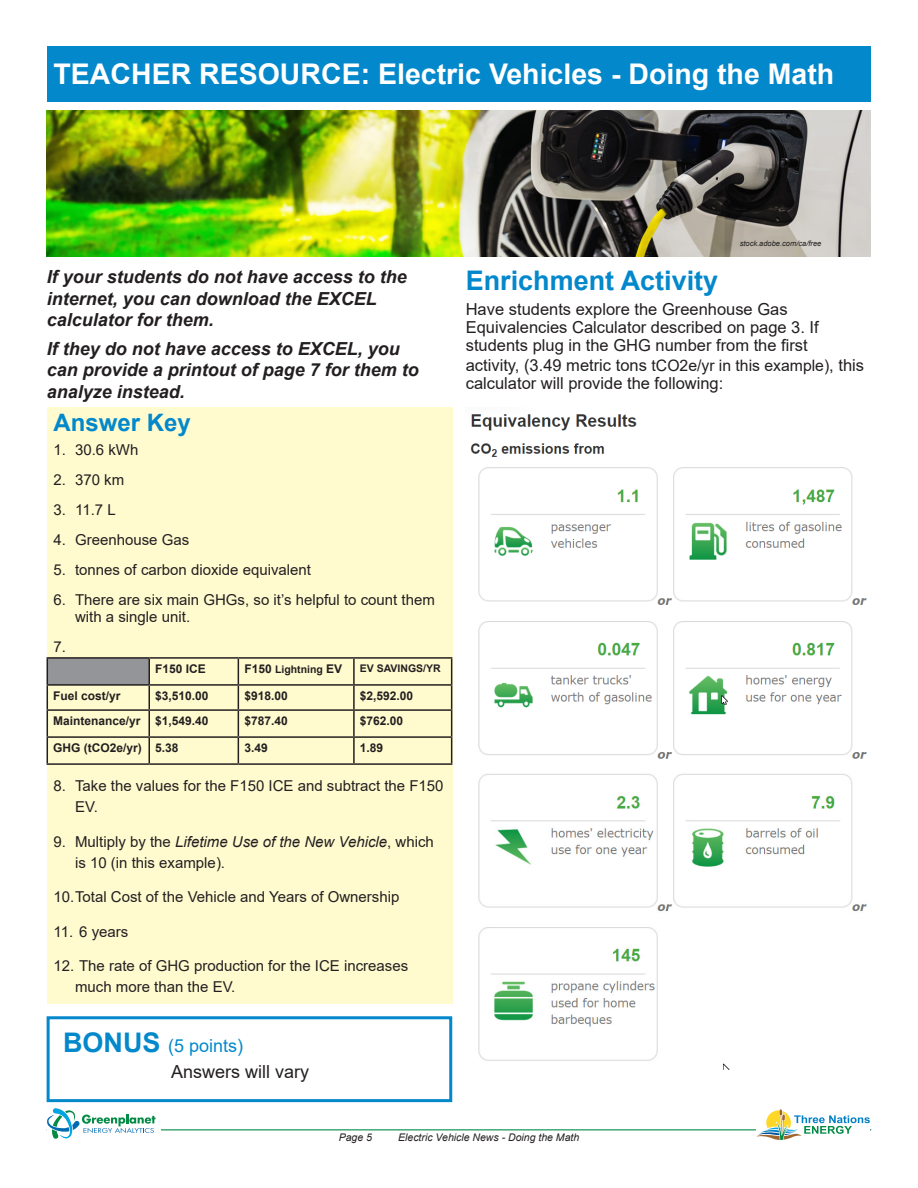
<style>
.page{position:relative;width:918px;height:1188px;background:#fff}
.page>*{position:absolute;margin:0;border:0;box-sizing:border-box;transform-origin:0 0}
.Header_1{font:700 28.5px "Arial";color:#fff}
.Header_1-2{font:700 27px "Arial";color:#0388cb}
.Header_1-3{font:700 24px "Arial";color:#0388cb}
.Header_3{font:italic 700 18px/21.6px "Arial";color:#231f20}
.Body{font:18px "Arial";color:#231f20}
.Header_1-4{font:18px "Arial";color:#0388cb}
.Body-2{font:16.5px/18px "Arial";color:#231f20}
.t1{font:15px/21px "Arial";color:#231f20}
.Chart_Body{font:700 12px "Arial";color:#231f20}
.t2{font:italic 10.5px "Arial";color:#231f20}
.Chart_Body-2{font:700 10.5px "Arial";color:#231f20}
.Credit_GEA_C{font:italic 7.5px "Arial";color:#231f20}
.s1{font-size:12px}
.s2{font-style:italic}
.s3{font-weight:700;font-size:27px}
.s4{font-size:15.75px}
</style>
<div class="page">
<hr style="left:47px;top:1129px;width:824px;height:1px;background:#038b46">
<div style="left:47px;top:1107px;width:114px;height:34px;background:#fff"></div>
<svg style="left:47px;top:1108px;width:109px;height:31px"></svg>
<div style="left:756px;top:1107px;width:114px;height:34px;background:#fff"></div>
<svg style="left:757px;top:1109px;width:113px;height:31px"></svg>
<div style="left:47px;top:46px;width:823px;height:55px;background:#0388cb"></div>
<div style="left:47px;top:407px;width:405px;height:597px;background:#fffbcf"></div>
<div style="left:47px;top:658px;width:102px;height:27px;background:#939598"></div>
<hr style="left:47px;top:657px;width:102px;height:2px;background:#231f20">
<hr style="left:149px;top:657px;width:89px;height:2px;background:#231f20">
<hr style="left:148px;top:659px;width:2px;height:25px;background:#231f20">
<hr style="left:238px;top:657px;width:116px;height:2px;background:#231f20">
<hr style="left:354px;top:657px;width:98px;height:2px;background:#231f20">
<hr style="left:353px;top:659px;width:2px;height:25px;background:#231f20">
<hr style="left:47px;top:684px;width:102px;height:2px;background:#231f20">
<hr style="left:149px;top:684px;width:89px;height:2px;background:#231f20">
<hr style="left:148px;top:686px;width:2px;height:23px;background:#231f20">
<hr style="left:238px;top:684px;width:116px;height:2px;background:#231f20">
<hr style="left:354px;top:684px;width:98px;height:2px;background:#231f20">
<hr style="left:353px;top:686px;width:2px;height:23px;background:#231f20">
<hr style="left:47px;top:709px;width:102px;height:2px;background:#231f20">
<hr style="left:149px;top:709px;width:89px;height:2px;background:#231f20">
<hr style="left:148px;top:711px;width:2px;height:25px;background:#231f20">
<hr style="left:238px;top:709px;width:116px;height:2px;background:#231f20">
<hr style="left:354px;top:709px;width:98px;height:2px;background:#231f20">
<hr style="left:353px;top:711px;width:2px;height:25px;background:#231f20">
<hr style="left:47px;top:736px;width:102px;height:2px;background:#231f20">
<svg style="left:47px;top:659px;width:1px;height:104px"></svg>
<hr style="left:149px;top:736px;width:89px;height:2px;background:#231f20">
<hr style="left:148px;top:738px;width:2px;height:25px;background:#231f20">
<hr style="left:238px;top:736px;width:116px;height:2px;background:#231f20">
<svg style="left:238px;top:659px;width:1px;height:104px"></svg>
<hr style="left:354px;top:736px;width:98px;height:2px;background:#231f20">
<hr style="left:353px;top:738px;width:2px;height:25px;background:#231f20">
<svg style="left:451px;top:659px;width:1px;height:104px"></svg>
<hr style="left:47px;top:763px;width:102px;height:2px;background:#231f20">
<hr style="left:149px;top:763px;width:89px;height:2px;background:#231f20">
<hr style="left:238px;top:763px;width:116px;height:2px;background:#231f20">
<hr style="left:354px;top:763px;width:98px;height:2px;background:#231f20">
<div style="left:47px;top:1016px;width:405px;height:86px;border:3px solid #0388cb"></div>
<img style="left:47px;top:111px;width:823px;height:145px">
<img style="left:470px;top:414px;width:397px;height:656px">
<p class="Header_1" style="left:54px;top:54px;width:782px">TEACHER RESOURCE: Electric Vehicles - Doing the Math</p>
<p class="Header_3" style="left:47px;top:267px;width:362px">If your students do not have access to the internet, you can download the EXCEL calculator for them.</p>
<p class="Header_3" style="left:47px;top:338px;width:374px">If they do not have access to EXCEL, you can provide a printout of page 7 for them to analyze instead.</p>
<p class="Header_1-3" style="left:54px;top:406px;width:139px">Answer Key</p>
<p class="t1" style="left:54px;top:439px;width:86px">1. 30.6 kWh</p>
<p class="t1" style="left:54px;top:469px;width:72px">2. 370 km</p>
<p class="t1" style="left:54px;top:499px;width:64px">3. 11.7 L</p>
<p class="t1" style="left:54px;top:529px;width:137px">4. Greenhouse Gas</p>
<p class="t1" style="left:54px;top:559px;width:259px">5. tonnes of carbon dioxide equivalent</p>
<p class="t1" style="left:75px;top:592px;width:361px;line-height:16.5px;text-indent:-22px">6. There are six main GHGs, so it’s helpful to count them with a single unit.</p>
<p class="t1" style="left:54px;top:636px;width:14px">7.</p>
<p class="Chart_Body" style="left:155px;top:660px;width:52px">F150 ICE</p>
<p class="Chart_Body-2" style="left:244px;top:662px;width:99px"><span class="s1">F150</span> Lightning <span class="s1">EV</span></p>
<p class="Chart_Body-2" style="left:360px;top:660px;width:82px">EV SAVINGS/YR</p>
<p class="Chart_Body" style="left:53px;top:687px;width:69px">Fuel cost/yr</p>
<p class="Chart_Body" style="left:155px;top:687px;width:55px">$3,510.00</p>
<p class="Chart_Body" style="left:244px;top:687px;width:45px">$918.00</p>
<p class="Chart_Body" style="left:360px;top:687px;width:55px">$2,592.00</p>
<p class="Chart_Body" style="left:53px;top:712px;width:89px">Maintenance/yr</p>
<p class="Chart_Body" style="left:155px;top:712px;width:55px">$1,549.40</p>
<p class="Chart_Body" style="left:244px;top:712px;width:45px">$787.40</p>
<p class="Chart_Body" style="left:360px;top:712px;width:45px">$762.00</p>
<p class="Chart_Body" style="left:53px;top:739px;width:90px">GHG (tCO2e/yr)</p>
<p class="Chart_Body" style="left:155px;top:739px;width:25px">5.38</p>
<p class="Chart_Body" style="left:244px;top:739px;width:25px">3.49</p>
<p class="Chart_Body" style="left:360px;top:739px;width:25px">1.89</p>
<p class="t1" style="left:75px;top:775px;width:370px;text-indent:-22px">8. Take the values for the F150 ICE and subtract the F150<br>EV.</p>
<p class="t1" style="left:75px;top:831px;width:360px;text-indent:-22px">9. Multiply by the <span class="s2">Lifetime Use of the New Vehicle</span>, which is 10 (in this example).</p>
<p class="t1" style="left:54px;top:886px;width:347px">10.Total Cost of the Vehicle and Years of Ownership</p>
<p class="t1" style="left:54px;top:921px;width:76px">11. 6 years</p>
<p class="t1" style="left:75px;top:955px;width:335px;text-indent:-22px">12. The rate of GHG production for the ICE increases much more than the EV.</p>
<p class="Header_1-4" style="left:63px;top:1034px;width:182px"><span class="s3">BONUS</span> (5 points)</p>
<p class="Body" style="left:171px;top:1059px;width:140px">Answers will vary</p>
<p class="Credit_GEA_C" style="left:740px;top:238px;width:83px">stock.adobe.com/ca/free</p>
<p class="Header_1-2" style="left:466px;top:261px;width:254px">Enrichment Activity</p>
<p class="Body-2" style="left:466px;top:301px;width:355px">Have students explore the Greenhouse Gas<br>Equivalencies Calculator described on page 3. If students plug in the GHG number from the first</p>
<p class="Body-2" style="left:466px;top:356px;width:400px">activity, (3.49 metric tons <span class="s4">tCO2e/yr in this example)</span>, this calculator will provide the following:</p>
<p class="t2" style="left:339px;top:1131px;width:35px">Page 5</p>
<p class="t2" style="left:398px;top:1131px;width:183px">Electric Vehicle News - Doing the Math</p>
</div>
